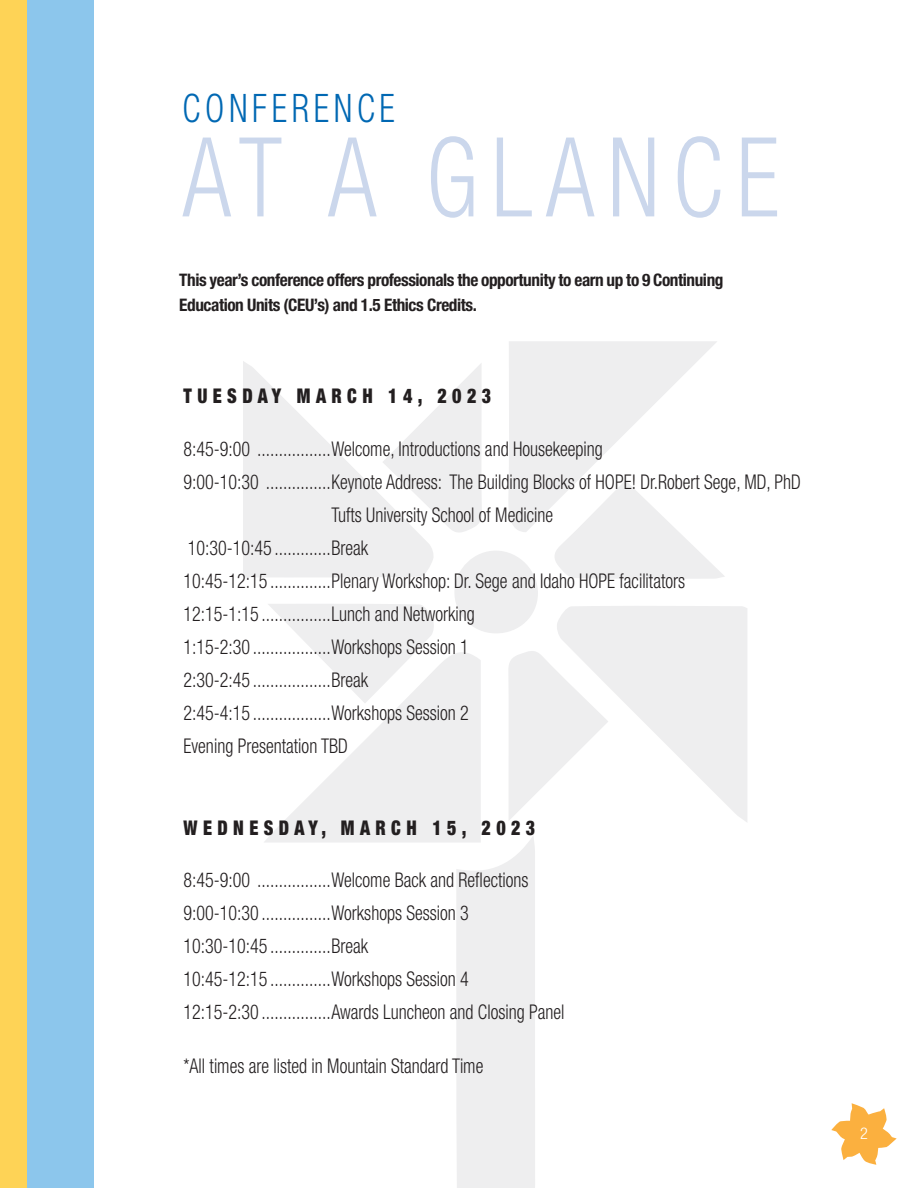
<style>
.page{position:relative;width:918px;height:1188px;background:#fff}
.page>*{position:absolute;margin:0;border:0;box-sizing:border-box;transform-origin:0 0}
.t1{font:300 condensed 110.4px "Helvetica Neue";letter-spacing:.135em;color:#cbd7ec;scale:.88 1}
.t2{font:300 condensed 39.3px "Helvetica Neue";letter-spacing:.135em;color:#0168b3;scale:.88 1}
.t3{font:300 condensed 20.25px/33px "Helvetica Neue";color:#231f20;scale:.89 1}
.t4{font:900 condensed 20.25px "Helvetica Neue";letter-spacing:.3em;color:#231f20;scale:.89 1}
.t5{font:700 condensed 17.25px/25.2px "Helvetica Neue";letter-spacing:-.025em;color:#231f20}
.t6{font:300 condensed 16.2px "Helvetica Neue";color:#fff}
</style>
<div class="page">
<svg style="left:243px;top:341px;width:504px;height:847px"></svg>
<div style="left:0;top:0;width:29px;height:1188px;background:#fed356"></div>
<div style="left:27px;top:0;width:67px;height:1188px;background:#8cc6ec"></div>
<svg style="left:831px;top:1103px;width:66px;height:62px"></svg>
<p class="t2" style="left:183px;top:86px;width:243px">CONFERENCE</p>
<p class="t1" style="left:183px;top:114px;width:680px">AT A GLANCE</p>
<p class="t5" style="left:179px;top:267px;width:546px">This year’s conference offers professionals the opportunity to earn up to 9 Continuing<br>Education Units (CEU’s) and 1.5 Ethics Credits.</p>
<p class="t4" style="left:184px;top:383px;width:347px">TUESDAY MARCH 14, 2023</p>
<p class="t3" style="left:184px;top:432px;width:473px">8:45-9:00 .................Welcome, Introductions and Housekeeping</p>
<p class="t3" style="left:332px;top:465px;width:529px;text-indent:-148px">9:00-10:30 ...............Keynote Address: The Building Blocks of HOPE! Dr.Robert Sege, MD, PhD<br>Tufts University School of Medicine</p>
<p class="t3" style="left:188px;top:531px;width:204px">10:30-10:45 .............Break</p>
<p class="t3" style="left:184px;top:564px;width:565px">10:45-12:15 ..............Plenary Workshop: Dr. Sege and Idaho HOPE facilitators</p>
<p class="t3" style="left:184px;top:597px;width:329px">12:15-1:15 ................Lunch and Networking</p>
<p class="t3" style="left:184px;top:630px;width:322px">1:15-2:30 ..................Workshops Session 1</p>
<p class="t3" style="left:184px;top:663px;width:209px">2:30-2:45 ..................Break</p>
<p class="t3" style="left:184px;top:696px;width:322px">2:45-4:15 ..................Workshops Session 2</p>
<p class="t3" style="left:184px;top:729px;width:186px">Evening Presentation TBD</p>
<p class="t4" style="left:184px;top:815px;width:397px">WEDNESDAY, MARCH 15, 2023</p>
<p class="t3" style="left:184px;top:864px;width:389px">8:45-9:00 .................Welcome Back and Reflections</p>
<p class="t3" style="left:184px;top:897px;width:322px">9:00-10:30 ................Workshops Session 3</p>
<p class="t3" style="left:184px;top:930px;width:209px">10:30-10:45 ..............Break</p>
<p class="t3" style="left:184px;top:963px;width:322px">10:45-12:15 ..............Workshops Session 4</p>
<p class="t3" style="left:184px;top:996px;width:429px">12:15-2:30 ................Awards Luncheon and Closing Panel</p>
<p class="t3" style="left:184px;top:1050px;width:338px">*All times are listed in Mountain Standard Time</p>
<p class="t6" style="left:860px;top:1124px;width:9px">2</p>
</div>
